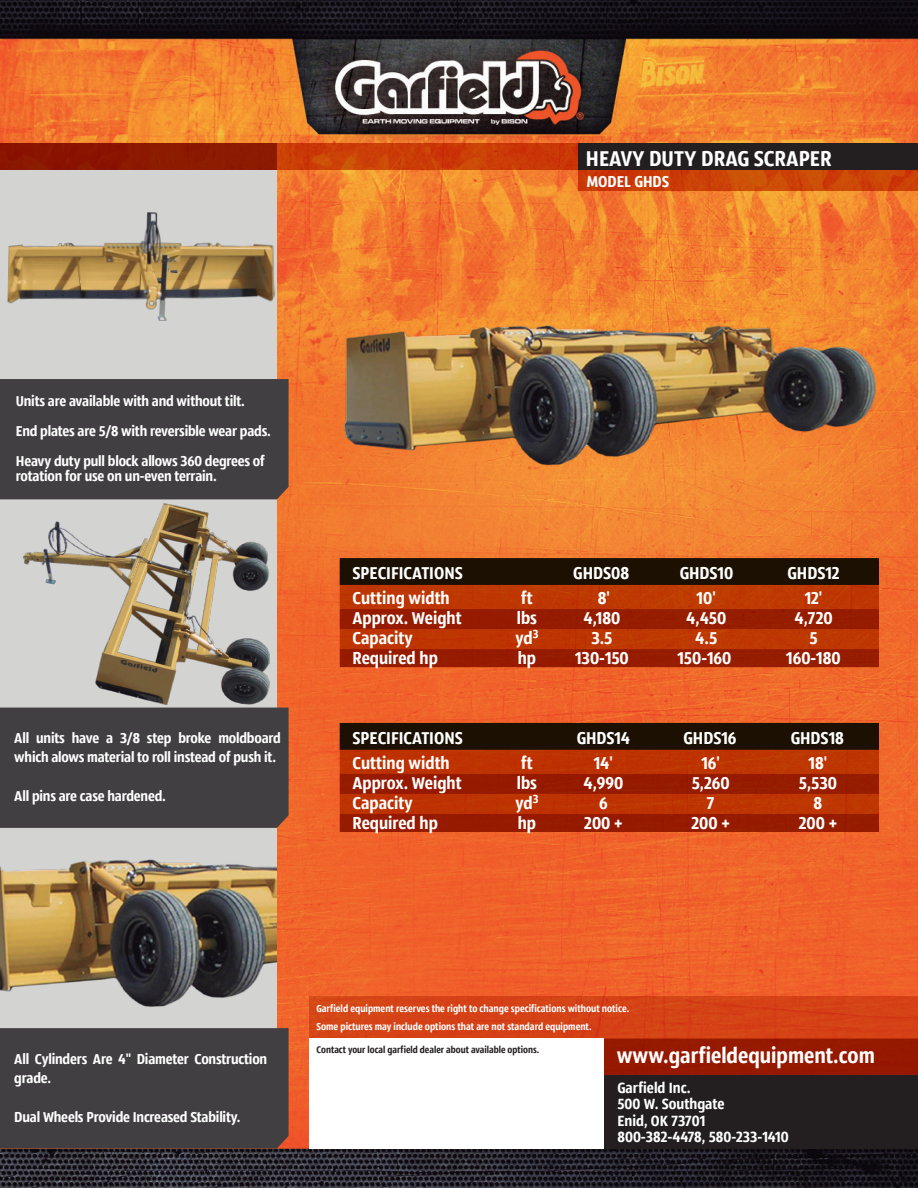
<style>
.page{position:relative;width:918px;height:1188px;background:#fff}
.page>*{position:absolute;margin:0;border:0;box-sizing:border-box;transform-origin:0 0}
.t1{font:22.5px "Sansus Webissimo";color:#fff}
.t2{font:18px/20px "Sansus Webissimo";color:#fff;text-align:center}
.t3{font:17.85px "Sansus Webissimo";color:#fff}
.t4{font:16.5px "Sansus Webissimo";color:#fff}
.t5{font:15.6px/16.2px "Sansus Webissimo";color:#fff}
.t6{font:15px/30px "Sansus Webissimo";letter-spacing:-.01em;color:#fff}
.t7{font:10.5px/18px "Sansus Webissimo";color:#fff}
.t8{font:10.05px "Sansus Webissimo";color:#231f20}
</style>
<div class="page">
<img style="left:0;top:0;width:918px;height:1188px">
<svg style="left:0;top:143px;width:579px;height:27px;background:#ab2a03"></svg>
<div style="left:579px;top:143px;width:339px;height:27px;background:#231f20"></div>
<svg style="left:579px;top:170px;width:339px;height:21px;background:#cb4106"></svg>
<div style="left:310px;top:996px;width:608px;height:153px;background:#d54216"></div>
<div style="left:604px;top:1039px;width:314px;height:36px;background:#961900"></div>
<div style="left:604px;top:1075px;width:314px;height:74px;background:#231f20"></div>
<div style="left:310px;top:1039px;width:294px;height:110px;background:#fff"></div>
<div style="left:0;top:170px;width:277px;height:209px;background:#d3d3d2"></div>
<img style="left:7px;top:212px;width:268px;height:109px">
<div style="left:0;top:499px;width:277px;height:209px;background:#d3d3d2"></div>
<img style="left:23px;top:503px;width:247px;height:202px">
<div style="left:0;top:828px;width:277px;height:209px;background:#d3d3d2"></div>
<img style="left:0;top:860px;width:277px;height:147px">
<div style="left:0;top:379px;width:289px;height:120px;background:#413f41"></div>
<div style="left:0;top:708px;width:289px;height:120px;background:#413f41"></div>
<div style="left:0;top:1028px;width:289px;height:120px;background:#413f41"></div>
<img style="left:343px;top:325px;width:533px;height:145px">
<svg style="left:340px;top:558px;width:539px;height:109px;background:#872401"></svg>
<svg style="left:340px;top:723px;width:539px;height:109px;background:#872201"></svg>
<h1 class="t1" style="left:586px;top:144px;width:247px">HEAVY DUTY DRAG SCRAPER</h1>
<p class="t4" style="left:587px;top:171px;width:84px">MODEL GHDS</p>
<p class="t6" style="left:16px;top:386px;width:257px">Units are available with and without tilt.<br>End plates are 5/8 with reversible wear pads.<br>Heavy duty pull block allows 360 degrees of</p>
<p class="t6" style="left:16px;top:461px;width:202px">rotation for use on un-even terrain.</p>
<p class="t6" style="left:14px;top:728px;width:268px;line-height:19.5px">All units have a 3/8 step broke moldboard which alows material to roll instead of push it.</p>
<p class="t6" style="left:14px;top:781px;width:153px">All pins are case hardened.</p>
<p class="t2" style="left:353px;top:563px;width:112px">SPECIFICATIONS</p>
<p class="t2" style="left:573px;top:562px;width:57px">GHDS08</p>
<p class="t2" style="left:353px;top:588px;width:111px;text-align:left">Cutting width<br>Approx. Weight<br>Capacity<br>Required hp</p>
<p class="t2" style="left:515px;top:588px;width:25px">ft lbs yd<sup>3</sup></p>
<p class="t2" style="left:575px;top:588px;width:55px">8'<br>4,180<br>3.5<br>130-150</p>
<p class="t3" style="left:518px;top:647px;width:20px">hp</p>
<p class="t2" style="left:353px;top:725px;width:112px;line-height:25.2px;text-align:left">SPECIFICATIONS<br>Cutting width</p>
<p class="t2" style="left:353px;top:773px;width:111px;text-align:left">Approx. Weight<br>Capacity<br>Required hp</p>
<p class="t2" style="left:515px;top:753px;width:25px">ft lbs yd<sup>3</sup></p>
<p class="t3" style="left:518px;top:812px;width:20px">hp</p>
<p class="t2" style="left:577px;top:724px;width:55px;line-height:25.5px">GHDS14<br>14'</p>
<p class="t2" style="left:584px;top:773px;width:41px">4,990<br>6<br>200 +</p>
<p class="t2" style="left:680px;top:560px;width:55px;line-height:25.5px">GHDS10<br>10'</p>
<p class="t2" style="left:678px;top:608px;width:55px">4,450<br>4.5<br>150-160</p>
<p class="t2" style="left:684px;top:724px;width:54px;line-height:25.5px">GHDS16<br>16'</p>
<p class="t2" style="left:692px;top:773px;width:40px">5,260<br>7<br>200 +</p>
<p class="t2" style="left:788px;top:560px;width:54px;line-height:25.5px">GHDS12<br>12'</p>
<p class="t2" style="left:786px;top:608px;width:56px">4,720<br>5<br>160-180</p>
<p class="t2" style="left:791px;top:724px;width:55px;line-height:25.5px">GHDS18<br>18'</p>
<p class="t2" style="left:799px;top:773px;width:40px">5,530<br>8<br>200 +</p>
<p class="t6" style="left:14px;top:1049px;width:254px;line-height:19.5px">All Cylinders Are 4" Diameter Construction grade.</p>
<p class="t6" style="left:14px;top:1102px;width:228px">Dual Wheels Provide Increased Stability.</p>
<p class="t7" style="left:316px;top:999px;width:314px">Garfield equipment reserves the right to change specifications without notice.<br>Some pictures may include options that are not standard equipment.</p>
<p class="t8" style="left:316px;top:1043px;width:224px">Contact your local garfield dealer about available options.</p>
<h1 class="t1" style="left:617px;top:1041px;width:259px">www.garfieldequipment.com</h1>
<p class="t5" style="left:618px;top:1079px;width:173px">Garfield Inc.<br>500 W. Southgate<br>Enid, OK 73701<br>800-382-4478, 580-233-1410</p>
</div>
